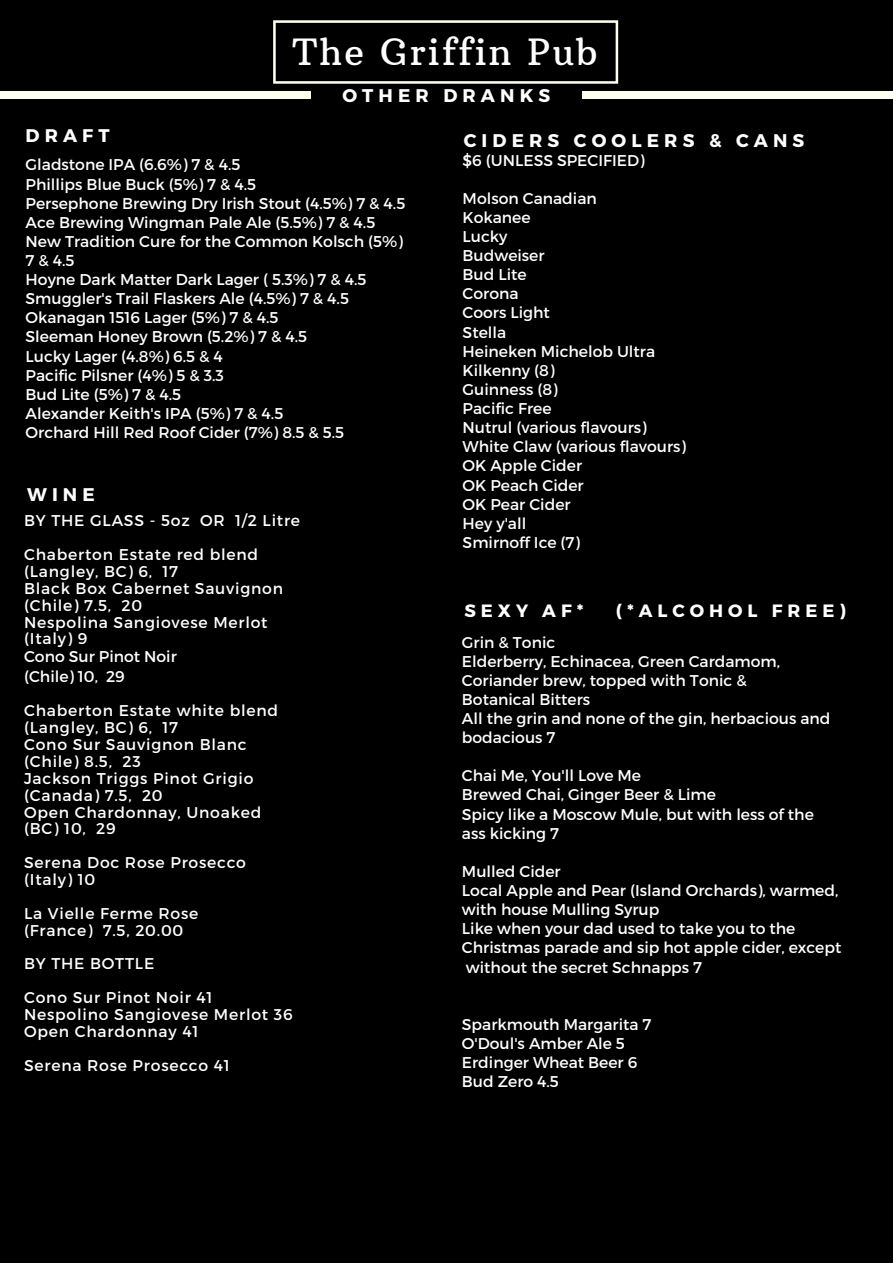
<style>
.page{position:relative;width:893px;height:1264px;background:#fff}
.page>*{position:absolute;margin:0;border:0;box-sizing:border-box;transform-origin:0 0}
.t1{font:36.9px "Arbutus Slab";letter-spacing:.05em;color:#fff}
.t2{font:700 18.3px "Montserrat";letter-spacing:.28em;color:#fff}
.t3{font:700 17.85px "Montserrat";letter-spacing:.28em;color:#fff}
.t4{font:15.6px/19px "Montserrat";color:#fff}
.t5{font:15.6px/16.8px "Montserrat";letter-spacing:.05em;color:#fff}
</style>
<div class="page">
<div style="left:0;top:0;width:892px;height:1262px;background:#000"></div>
<div style="left:0;top:91px;width:310px;height:7px;background:#fffff0"></div>
<div style="left:582px;top:91px;width:310px;height:7px;background:#fffff0"></div>
<svg style="left:273px;top:20px;width:345px;height:64px"></svg>
<h1 class="t1" style="left:292px;top:29px;width:307px">The Griffin Pub</h1>
<p class="t2" style="left:26px;top:123px;width:85px">DRAFT</p>
<p class="t2" style="left:342px;top:84px;width:209px">OTHER DRANKS</p>
<p class="t2" style="left:463px;top:128px;width:342px">CIDERS COOLERS &amp; CANS</p>
<p class="t4" style="left:26px;top:154px;width:381px">Gladstone IPA (6.6%) 7 &amp; 4.5<br>Phillips Blue Buck (5%) 7 &amp; 4.5<br>Persephone Brewing Dry Irish Stout (4.5%) 7 &amp; 4.5<br>Ace Brewing Wingman Pale Ale (5.5%) 7 &amp; 4.5<br>New Tradition Cure for the Common Kolsch (5%)<br>7 &amp; 4.5<br>Hoyne Dark Matter Dark Lager ( 5.3%) 7 &amp; 4.5<br>Smuggler's Trail Flaskers Ale (4.5%) 7 &amp; 4.5<br>Okanagan 1516 Lager (5%) 7 &amp; 4.5<br>Sleeman Honey Brown (5.2%) 7 &amp; 4.5<br>Lucky Lager (4.8%) 6.5 &amp; 4<br>Pacific Pilsner (4%) 5 &amp; 3.3<br>Bud Lite (5%) 7 &amp; 4.5<br>Alexander Keith's IPA (5%) 7 &amp; 4.5<br>Orchard Hill Red Roof Cider (7%) 8.5 &amp; 5.5</p>
<p class="t2" style="left:27px;top:482px;width:69px">WINE</p>
<p class="t5" style="left:24px;top:503px;width:277px;line-height:33.8px">BY THE GLASS - 5oz OR 1/2 Litre<br>Chaberton Estate red blend</p>
<p class="t5" style="left:24px;top:562px;width:260px;line-height:17.4px">(Langley, BC) 6, 17<br>Black Box Cabernet Sauvignon (Chile) 7.5, 20<br>Nespolina Sangiovese Merlot (Italy) 9<br>Cono Sur Pinot Noir<br>(Chile) 10, 29</p>
<p class="t5" style="left:24px;top:701px;width:255px">Chaberton Estate white blend (Langley, BC) 6, 17<br>Cono Sur Sauvignon Blanc (Chile) 8.5, 23<br>Jackson Triggs Pinot Grigio (Canada) 7.5, 20<br>Open Chardonnay, Unoaked (BC) 10, 29</p>
<p class="t5" style="left:24px;top:853px;width:223px">Serena Doc Rose Prosecco (Italy) 10</p>
<p class="t5" style="left:24px;top:904px;width:176px">La Vielle Ferme Rose (France) 7.5, 20.00</p>
<p class="t5" style="left:24px;top:946px;width:190px;line-height:33.8px">BY THE BOTTLE<br>Cono Sur Pinot Noir 41</p>
<p class="t5" style="left:24px;top:1005px;width:270px">Nespolino Sangiovese Merlot 36<br>Open Chardonnay 41</p>
<p class="t5" style="left:24px;top:1055px;width:207px">Serena Rose Prosecco 41</p>
<p class="t4" style="left:462px;top:150px;width:183px">$6 (UNLESS SPECIFIED)</p>
<p class="t4" style="left:462px;top:188px;width:225px">Molson Canadian<br>Kokanee<br>Lucky<br>Budweiser<br>Bud Lite<br>Corona<br>Coors Light<br>Stella<br>Heineken Michelob Ultra<br>Kilkenny (8)<br>Guinness (8)<br>Pacific Free<br>Nutrul (various flavours)<br>White Claw (various flavours)<br>OK Apple Cider<br>OK Peach Cider<br>OK Pear Cider<br>Hey y'all<br>Smirnoff Ice (7)</p>
<p class="t3" style="left:464px;top:599px;width:121px">SEXY AF*</p>
<p class="t3" style="left:616px;top:599px;width:231px">(*ALCOHOL FREE)</p>
<p class="t4" style="left:462px;top:631px;width:370px">Grin &amp; Tonic<br>Elderberry, Echinacea, Green Cardamom,<br>Coriander brew, topped with Tonic &amp;<br>Botanical Bitters<br>All the grin and none of the gin, herbacious and bodacious 7</p>
<p class="t4" style="left:462px;top:765px;width:353px">Chai Me, You'll Love Me<br>Brewed Chai, Ginger Beer &amp; Lime<br>Spicy like a Moscow Mule, but with less of the ass kicking 7</p>
<p class="t4" style="left:462px;top:861px;width:381px">Mulled Cider<br>Local Apple and Pear (Island Orchards), warmed, with house Mulling Syrup<br>Like when your dad used to take you to the Christmas parade and sip hot apple cider, except without the secret Schnapps 7</p>
<p class="t4" style="left:462px;top:1014px;width:191px">Sparkmouth Margarita 7<br>O'Doul's Amber Ale 5<br>Erdinger Wheat Beer 6<br>Bud Zero 4.5</p>
</div>
